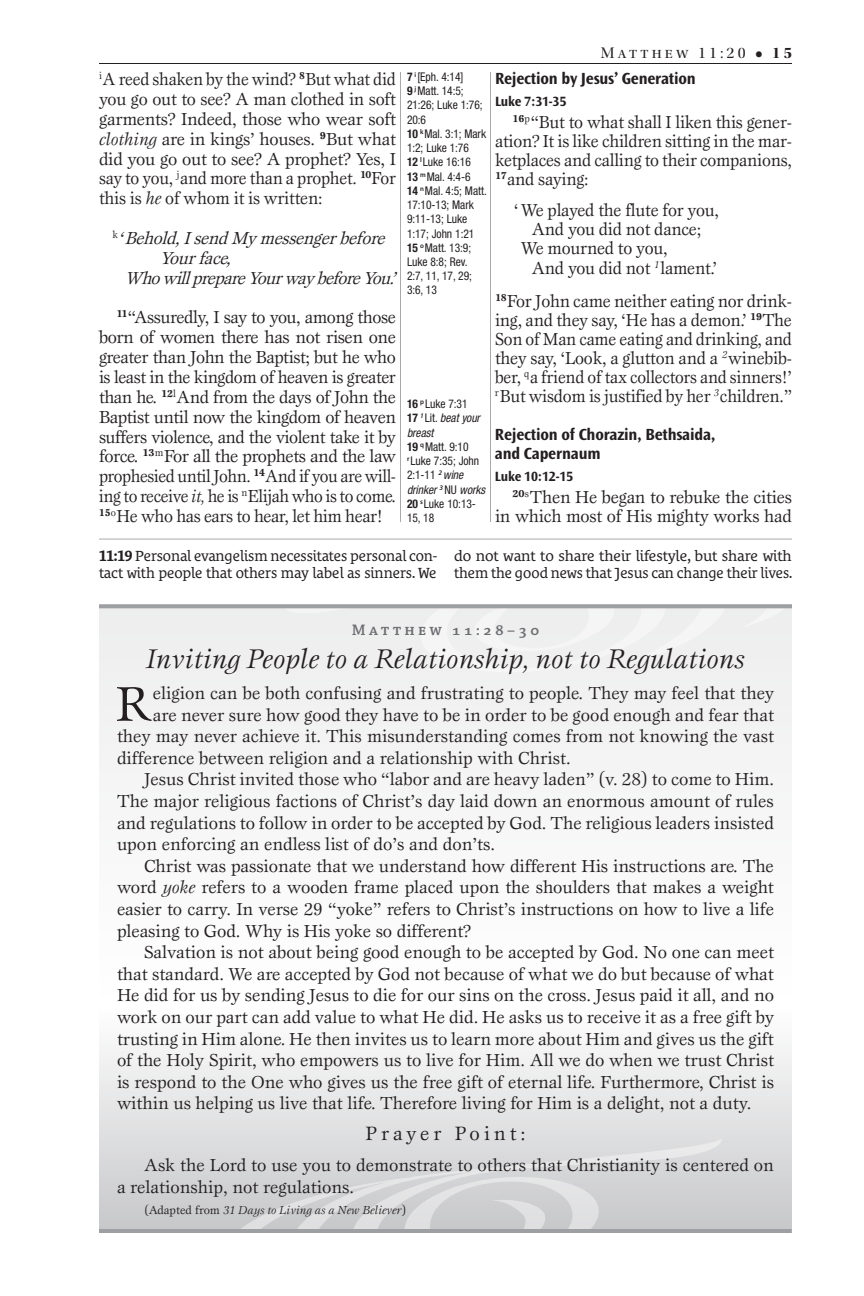
<style>
.page{position:relative;width:864px;height:1296px;background:#fff}
.page>*{position:absolute;margin:0;border:0;box-sizing:border-box;transform-origin:0 0}
.EB_Devotion_Text_Fir{font:50.4px "Esprit Std";color:#231f20}
.EB_Devotion_Title{font:italic 28px "Esprit Std";color:#231f20}
.EB_Devotion_Prayer_H{font:20px "Esprit Std";letter-spacing:.2em;color:#231f20}
.EB_Devotion_Text{font:18px/21.6px "Esprit Std";color:#231f20;text-align:justify}
.Body{font:18px/19.8px "Esprit Std";letter-spacing:-.015em;color:#231f20;text-align:justify}
.EB_Devotion_Text_Fir-2{font:18px "Esprit Std";color:#231f20}
.Body-2{font:18px/19.8px "Esprit Std";letter-spacing:-.015em;color:#231f20;text-align:justify;scale:.94 1}
.Flush{font:18px/19px "Esprit Std";letter-spacing:-.015em;color:#231f20;text-align:justify;scale:.96 1}
.Body-3{font:18px/19px "Esprit Std";letter-spacing:-.015em;color:#231f20;text-align:justify;scale:.96 1}
.PVQ{font:italic 18px/19.8px "Esprit Std";color:#231f20;scale:.96 1}
.P2{font:18px "Esprit Std";letter-spacing:-.015em;color:#231f20;scale:.96 1}
.P1{font:italic 18px "Esprit Std";color:#231f20;scale:.96 1}
.PVQ-2{font:18px "Esprit Std";letter-spacing:-.015em;color:#231f20;scale:.96 1}
.P1A{font:18px "Esprit Std";letter-spacing:-.015em;color:#231f20;scale:.96 1}
.Subhead{font:700 16.8px/19px "Ocean Sans Std";letter-spacing:-.015em;color:#231f20;scale:.96 1}
.t1{font:16px "Utopia Std Disp";letter-spacing:.2em;color:#231f20}
.EB_Devotion_Subtitle{font:600 16px "Chaparral Pro";letter-spacing:.2em;color:#6c6d70}
.EB_Notes{font:15px/17px "Le Monde Courrier Std";letter-spacing:-.015em;color:#231f20}
.Subhead_Cross-Ref{font:700 14px "Ocean Sans Std";letter-spacing:-.015em;color:#231f20;scale:.96 1}
.CR_Ref{font:condensed 12px/14.2px "Helvetica Neue LT Std";letter-spacing:-.005em;color:#231f20;scale:.96 1}
.EB_Devotion_Referenc{font:italic 12px "Esprit Std";color:#231f20}
.CR_Ref-2{font:italic condensed 12px/14.2px "Helvetica Neue LT Std";letter-spacing:-.005em;color:#231f20;scale:.96 1}
.s1{font-family:"Utopia Std Bold Capt"}
.s2{font-family:"Utopia Std Bold Disp"}
.s3{font-style:italic}
.s4{font-weight:700}
.s5{font-weight:700;font-style:normal}
.s6{font-style:normal}
</style>
<div class="page">
<svg style="left:99px;top:608px;width:693px;height:621px;fill:#f5f5f6"></svg>
<div style="left:283px;top:608px;width:505px;height:70px;background:#efeff0"></div>
<svg style="left:99px;top:604px;width:693px;height:4px;background:#a3a5a8"></svg>
<svg style="left:239px;top:1138px;width:483px;height:91px;background:#d5d6d8"></svg>
<hr style="left:99px;top:1229px;width:693px;height:4px;background:#9d9fa2">
<hr style="left:400px;top:72px;width:1px;height:450px;background:#a8a9ad">
<hr style="left:490px;top:72px;width:1px;height:450px;background:#a8a9ad">
<hr style="left:99px;top:63px;width:693px;height:1px;background:#231f20">
<hr style="left:99px;top:539px;width:693px;height:1px;background:#a8a9ad">
<p class="t1" style="left:601px;top:44px;width:193px">Matthew 11:20 <span class="s1">•</span> <span class="s2">15</span></p>
<p class="Subhead" style="left:495px;top:69px;width:211px">Rejection by Jesus’ Generation</p>
<p class="Subhead_Cross-Ref" style="left:495px;top:94px;width:76px">Luke 7:31-35</p>
<p class="Body-3" style="left:495px;top:112px;width:311px;text-indent:18px"><sup>16</sup><sup>p</sup>“But to what shall I liken this gener&shy;ation? It is like children sitting in the mar&shy;ketplaces and calling to their companions, <sup>17</sup>and saying:</p>
<p class="PVQ-2" style="left:514px;top:199px;width:215px">‘We played the flute for you,</p>
<p class="P2" style="left:532px;top:218px;width:178px">And you did not dance;</p>
<p class="P1A" style="left:521px;top:238px;width:155px">We mourned to you,</p>
<p class="P2" style="left:532px;top:257px;width:194px">And you did not <sup>1</sup>lament.’</p>
<p class="Flush" style="left:495px;top:291px;width:311px"><sup>18</sup>For John came neither eating nor drink&shy;ing, and they say, ‘He has a demon.’ <sup>19</sup>The Son of Man came eating and drinking, and they say, ‘Look, a glutton and a <sup>2</sup>winebib&shy;ber, <sup>q</sup>a friend of tax collectors and sinners!’ <sup>r</sup>But wisdom is justified by her <sup>3</sup>children.”</p>
<p class="Subhead" style="left:495px;top:425px;width:231px">Rejection of Chorazin, Bethsaida, and Capernaum</p>
<p class="Subhead_Cross-Ref" style="left:495px;top:469px;width:83px">Luke 10:12-15</p>
<p class="Body" style="left:495px;top:487px;width:298px;line-height:19px;text-align:right"><sup>20</sup><sup>s</sup>Then He began to rebuke the cities in which most of His mighty works had</p>
<p class="Body-2" style="left:99px;top:69px;width:317px"><sup>i</sup>A reed shaken by the wind? <sup>8</sup>But what did you go out to see? A man clothed in soft garments? Indeed, those who wear soft <span class="s3">clothing</span> are in kings’ houses. <sup>9</sup>But what did you go out to see? A prophet? Yes, I say to you, <sup>j</sup>and more than a prophet. <sup>10</sup>For this is <span class="s3">he</span> of whom it is written:</p>
<p class="PVQ" style="left:160px;top:228px;width:242px;text-indent:-47px"><sup>k</sup> ‘Behold,IsendMymessengerbefore<br>Yourface,</p>
<p class="P1" style="left:125px;top:267px;width:289px">WhowillprepareYourwaybeforeYou.’</p>
<p class="Body" style="left:99px;top:307px;width:299px;text-indent:18px"><sup>11</sup>“Assuredly, I say to you, among those born of women there has not risen one greater than John the Baptist; but he who is least in the kingdom of heaven is greater than he. <sup>12</sup><sup>l</sup>And from the days of John the Baptist until now the kingdom of heaven suffers violence, and the violent take it by force. <sup>13</sup><sup>m</sup>For all the prophets and the law prophesied until John. <sup>14</sup>And if you are will&shy;ing to receive <span class="s3">it,</span> he is <sup>n</sup>Elijah who is to come.<br><sup>15</sup><sup>o</sup>He who has ears to hear, let him hear!</p>
<p class="CR_Ref" style="left:407px;top:70px;width:80px"><span class="s4">7</span> <sup>i</sup> [Eph. 4:14]<br><span class="s4">9</span> <sup>j</sup> Matt. 14:5;<br>21:26; Luke 1:76;<br>20:6</p>
<p class="CR_Ref" style="left:407px;top:126px;width:84px"><span class="s4">10</span> <sup>k</sup> Mal. 3:1; Mark<br>1:2; Luke 1:76</p>
<p class="CR_Ref" style="left:407px;top:155px;width:68px"><span class="s4">12</span> <sup>l</sup> Luke 16:16<br><span class="s4">13</span> <sup>m</sup> Mal. 4:4-6</p>
<p class="CR_Ref" style="left:407px;top:183px;width:85px"><span class="s4">14</span> <sup>n</sup> Mal. 4:5; Matt.<br>17:10-13; Mark<br>9:11-13; Luke<br>1:17; John 1:21<br><span class="s4">15</span> <sup>o</sup> Matt. 13:9;<br>Luke 8:8; Rev.<br>2:7, 11, 17, 29;<br>3:6, 13</p>
<p class="CR_Ref" style="left:407px;top:397px;width:65px"><span class="s4">16</span> <sup>p</sup> Luke 7:31</p>
<p class="CR_Ref-2" style="left:407px;top:411px;width:78px"><span class="s5">17</span> <sup>1</sup> <span class="s6">Lit.</span> beat your breast</p>
<p class="CR_Ref" style="left:407px;top:440px;width:83px"><span class="s4">19</span> <sup>q</sup> Matt. 9:10<br><sup>r</sup> Luke 7:35; John<br>2:1-11 <sup>2</sup> <span class="s3">wine drinker</span> <sup>3</sup> NU <span class="s3">works</span></p>
<p class="CR_Ref" style="left:407px;top:496px;width:73px"><span class="s4">20</span> <sup>s</sup> Luke 10:13-<br>15, 18</p>
<p class="EB_Notes" style="left:99px;top:547px;width:339px"><span class="s4">11:19</span> Personal evangelism necessitates personal con&shy;tact with people that others may label as sinners. We</p>
<p class="EB_Notes" style="left:454px;top:547px;width:340px">do not want to share their lifestyle, but share with them the good news that Jesus can change their lives.</p>
<p class="EB_Devotion_Subtitle" style="left:352px;top:621px;width:189px">Matthew 11:28–30</p>
<p class="EB_Devotion_Title" style="left:146px;top:643px;width:600px">Inviting People to a Relationship, not to Regulations</p>
<p class="EB_Devotion_Text_Fir" style="left:115px;top:673px;width:38px">R</p>
<p class="EB_Devotion_Text_Fir-2" style="left:153px;top:682px;width:623px">eligion can be both confusing and frustrating to people. They may feel that they</p>
<p class="EB_Devotion_Text_Fir-2" style="left:153px;top:704px;width:623px">are never sure how good they have to be in order to be good enough and fear that</p>
<p class="EB_Devotion_Text_Fir-2" style="left:117px;top:725px;width:658px">they may never achieve it. This misunderstanding comes from not knowing the vast</p>
<p class="EB_Devotion_Text_Fir-2" style="left:117px;top:747px;width:455px">difference between religion and a relationship with Christ.</p>
<p class="EB_Devotion_Text" style="left:117px;top:768px;width:659px;text-indent:27px">Jesus Christ invited those who “labor and are heavy laden” (v. 28) to come to Him.<br>The major religious factions of Christ’s day laid down an enormous amount of rules and regulations to follow in order to be accepted by God. The religious leaders insisted upon enforcing an endless list of do’s and don’ts.</p>
<p class="EB_Devotion_Text" style="left:117px;top:855px;width:659px;text-indent:27px">Christ was passionate that we understand how different His instructions are. The word <span class="s3">yoke</span> refers to a wooden frame placed upon the shoulders that makes a weight easier to carry. In verse 29 “yoke” refers to Christ’s instructions on how to live a life pleasing to God. Why is His yoke so different?</p>
<p class="EB_Devotion_Text" style="left:117px;top:941px;width:659px;text-indent:27px">Salvation is not about being good enough to be accepted by God. No one can meet that standard. We are accepted by God not because of what we do but because of what He did for us by sending Jesus to die for our sins on the cross. Jesus paid it all, and no work on our part can add value to what He did. He asks us to receive it as a free gift by trusting in Him alone. He then invites us to learn more about Him and gives us the gift of the Holy Spirit, who empowers us to live for Him. All we do when we trust Christ is respond to the One who gives us the free gift of eternal life. Furthermore, Christ is within us helping us live that life. Therefore living for Him is a delight, not a duty.</p>
<p class="EB_Devotion_Prayer_H" style="left:365px;top:1122px;width:162px">Prayer Point:</p>
<p class="EB_Devotion_Text" style="left:117px;top:1154px;width:658px;text-indent:27px">Ask the Lord to use you to demonstrate to others that Christianity is centered on a relationship, not regulations.</p>
<p class="EB_Devotion_Referenc" style="left:144px;top:1203px;width:264px"><span class="s6">(Adapted from</span> 31 Days to Living as a New Believer<span class="s6">)</span></p>
</div>
